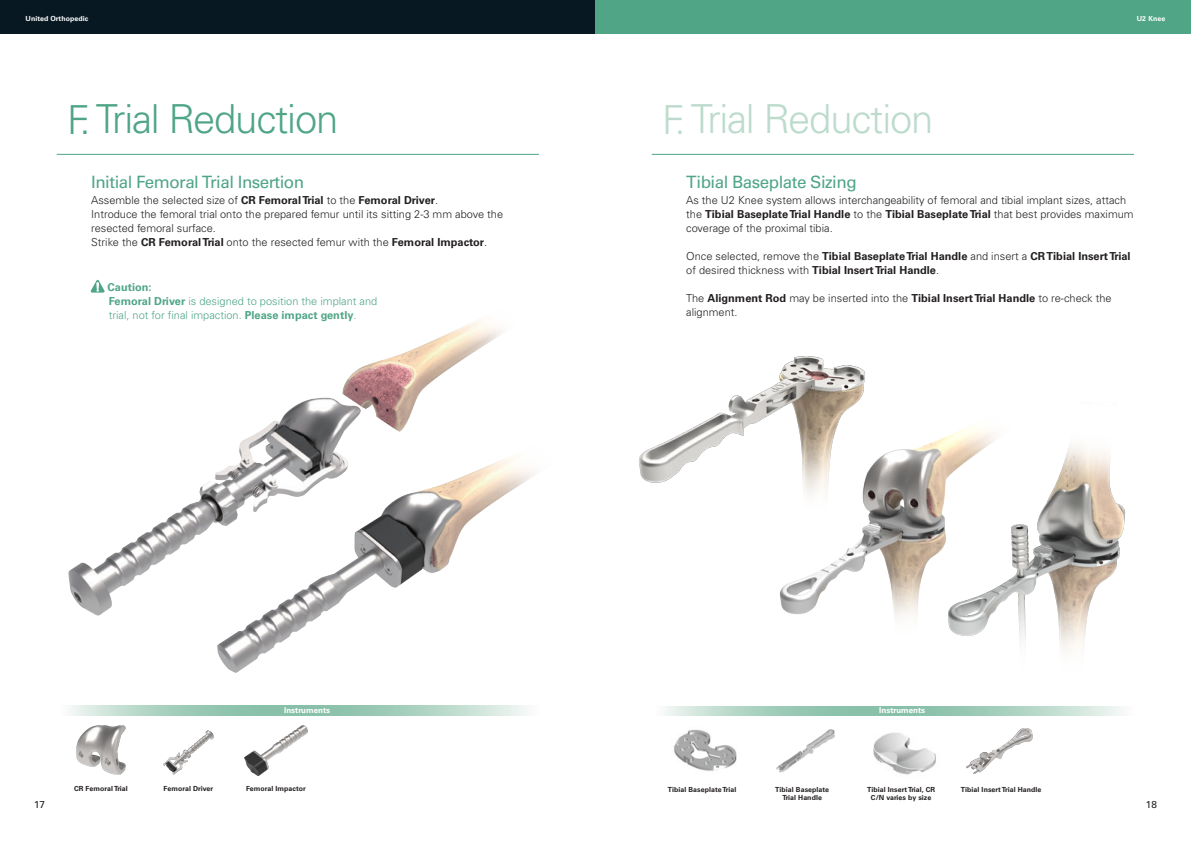
<style>
.page{position:relative;width:1191px;height:842px;background:#fff}
.page>*{position:absolute;margin:0;border:0;box-sizing:border-box;transform-origin:0 0}
.大標{font:300 40px "Univers LT Pro 45";letter-spacing:-.03em;color:#4fa586}
.大標-2{font:300 40px "Univers LT Pro 45";letter-spacing:-.03em;color:#bcdbcd}
.中標{font:17px "Univers LT Pro 55 Roman";letter-spacing:-.03em;color:#4fa586}
.內文{font:300 11px/14px "Univers LT Pro 45";color:#231f20}
.內文-2{font:700 11px/14px "Univers LT Pro 65";color:#231f20}
.內文-3{font:300 11px/14px "Univers LT Pro 45";color:#4fa586}
.內文-4{font:700 11px "Univers LT Pro 65";color:#4fa586}
.t1{font:10px "Univers LT Pro 55 Roman";color:#231f20}
.t2{font:700 8px "Univers LT Pro 65";color:#fff}
.器械名稱{font:700 7px "Univers LT Pro 65";letter-spacing:.01em;color:#231f20}
.t3{font:700 7px "Univers LT Pro 65";letter-spacing:.01em;color:#fff}
.s1{font-family:"Univers LT Pro 65";font-weight:700}
.s2{font-family:"Univers LT Pro 45";font-weight:300}
</style>
<div class="page">
<div style="left:0;top:0;width:595px;height:34px;background:#071822"></div>
<div style="left:595px;top:0;width:596px;height:34px;background:#4fa586"></div>
<img style="left:68px;top:290px;width:434px;height:326px">
<img style="left:207px;top:400px;width:327px;height:273px">
<svg style="left:91px;top:280px;width:14px;height:13px"></svg>
<svg style="left:71px;top:706px;width:456px;height:9px;background:#acd2c2"></svg>
<img style="left:76px;top:726px;width:50px;height:49px">
<img style="left:163px;top:730px;width:51px;height:45px">
<img style="left:244px;top:725px;width:63px;height:50px">
<hr style="left:57px;top:154px;width:482px;height:1px;background:#4fa586">
<hr style="left:651px;top:154px;width:483px;height:1px;background:#4fa586">
<svg style="left:666px;top:706px;width:456px;height:10px;background:#acd2c2"></svg>
<img style="left:674px;top:729px;width:63px;height:42px">
<img style="left:873px;top:732px;width:63px;height:43px">
<img style="left:776px;top:729px;width:59px;height:44px">
<img style="left:966px;top:729px;width:66px;height:45px">
<img style="left:780px;top:440px;width:157px;height:178px">
<img style="left:937px;top:425px;width:189px;height:225px">
<img style="left:638px;top:356px;width:237px;height:162px">
<p class="t3" style="left:26px;top:14px;width:64px">United Orthopedic</p>
<p class="t3" style="left:1136px;top:14px;width:30px">U2 Knee</p>
<p class="大標" style="left:67px;top:93px;width:273px">F. Trial Reduction</p>
<p class="大標-2" style="left:662px;top:93px;width:273px">F. Trial Reduction</p>
<p class="中標" style="left:91px;top:170px;width:214px">Initial Femoral Trial Insertion</p>
<p class="內文" style="left:91px;top:192px;width:348px">Assemble the selected size of <span class="s1">CR Femoral Trial</span> to the <span class="s1">Femoral Driver</span>.</p>
<p class="內文" style="left:91px;top:206px;width:413px">Introduce the femoral trial onto the prepared femur until its sitting 2-3 mm above the resected femoral surface.</p>
<p class="內文" style="left:91px;top:234px;width:397px">Strike the <span class="s1">CR Femoral Trial</span> onto the resected femur with the <span class="s1">Femoral Impactor</span>.</p>
<p class="內文-4" style="left:108px;top:279px;width:46px">Caution:</p>
<p class="內文-3" style="left:109px;top:294px;width:270px"><span class="s1">Femoral Driver</span> is designed to position the implant and trial, not for final impaction. <span class="s1">Please impact gently</span>.</p>
<p class="中標" style="left:686px;top:170px;width:172px">Tibial Baseplate Sizing</p>
<p class="內文" style="left:686px;top:192px;width:449px">As the U2 Knee system allows interchangeability of femoral and tibial implant sizes, attach the <span class="s1">Tibial Baseplate Trial Handle</span> to the <span class="s1">Tibial Baseplate Trial</span> that best provides maximum coverage of the proximal tibia.</p>
<p class="內文-2" style="left:686px;top:248px;width:446px"><span class="s2">Once selected, remove the</span> Tibial Baseplate Trial Handle <span class="s2">and insert a</span> CR Tibial Insert Trial <span class="s2">of desired thickness with</span> Tibial Insert Trial Handle<span class="s2">.</span></p>
<p class="內文" style="left:686px;top:290px;width:427px">The <span class="s1">Alignment Rod</span> may be inserted into the <span class="s1">Tibial Insert Trial Handle</span> to re-check the alignment.</p>
<p class="t2" style="left:284px;top:704px;width:47px">Instruments</p>
<p class="t2" style="left:879px;top:705px;width:47px">Instruments</p>
<p class="器械名稱" style="left:74px;top:784px;width:55px">CR Femoral Trial</p>
<p class="器械名稱" style="left:164px;top:784px;width:51px">Femoral Driver</p>
<p class="器械名稱" style="left:246px;top:784px;width:61px">Femoral Impactor</p>
<p class="器械名稱" style="left:668px;top:784px;width:70px">Tibial Baseplate Trial</p>
<p class="器械名稱" style="left:867px;top:784px;width:70px">Tibial Insert Trial, CR</p>
<p class="器械名稱" style="left:871px;top:792px;width:62px">C/N varies by size</p>
<p class="器械名稱" style="left:961px;top:784px;width:82px">Tibial Insert Trial Handle</p>
<p class="器械名稱" style="left:775px;top:784px;width:55px">Tibial Baseplate</p>
<p class="器械名稱" style="left:782px;top:792px;width:41px">Trial Handle</p>
<p class="t1" style="left:34px;top:798px;width:12px">17</p>
<p class="t1" style="left:1146px;top:798px;width:12px">18</p>
</div>
